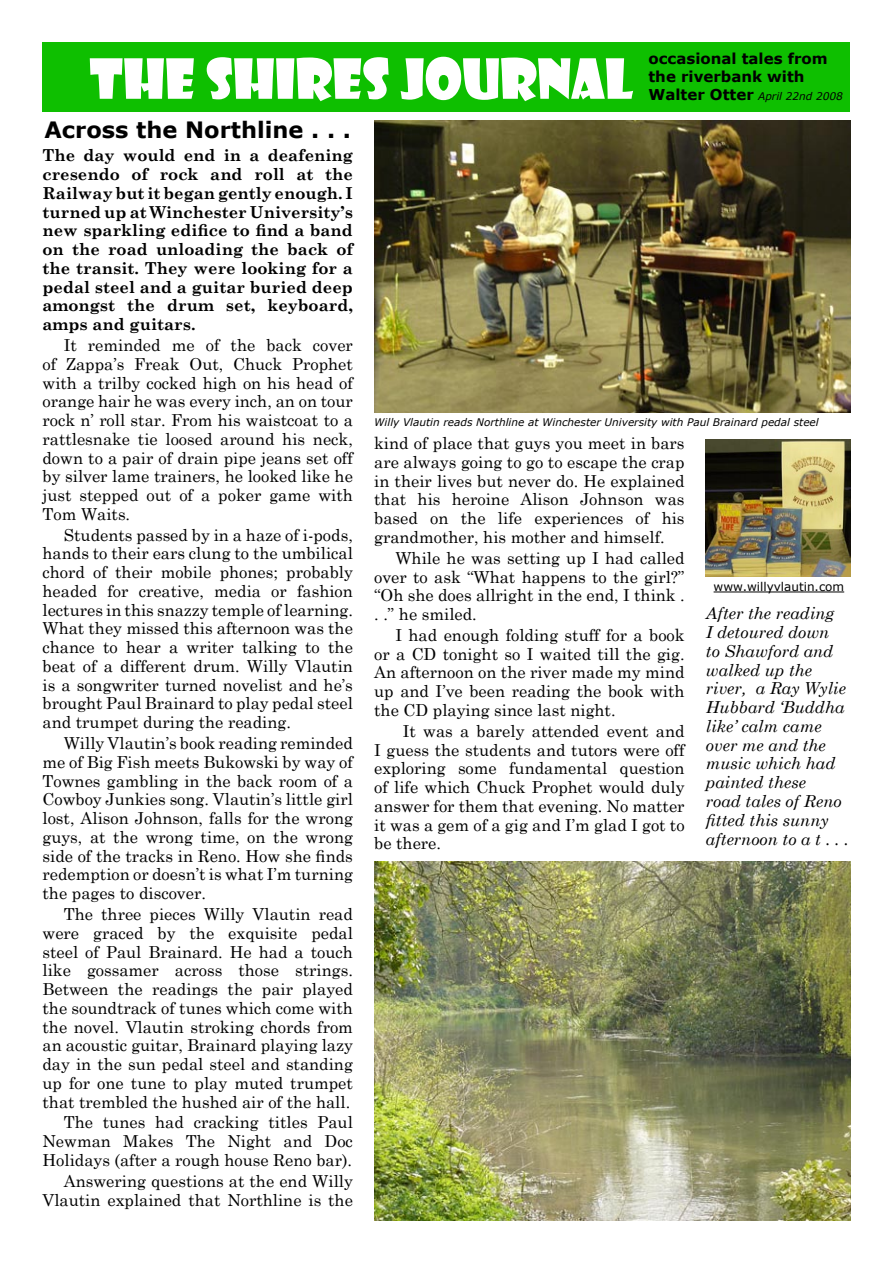
<style>
.page{position:relative;width:893px;height:1263px;background:#fff}
.page>*{position:absolute;margin:0;border:0;box-sizing:border-box;transform-origin:0 0}
.t1{font:54px "Showcard Gothic";color:#fff}
.t2{font:700 22.5px "Verdana";color:#000}
.t3{font:16.5px/18.8px "Century Schoolbook";color:#000;text-align:justify}
.t4{font:700 16.5px/18.8px "Century Schoolbook";color:#000;text-align:justify}
.t5{font:italic 16.5px/18.8px "Century Schoolbook";color:#000}
.t6{font:700 15px "Verdana";color:#000}
.t7{font:12px "Verdana";color:#000}
.t8{font:italic 10.5px "Verdana";color:#000}
</style>
<div class="page">
<img style="left:706px;top:440px;width:144px;height:136px">
<img style="left:374px;top:121px;width:476px;height:291px">
<div style="left:43px;top:43px;width:807px;height:69px;background:#0ebf00"></div>
<img style="left:374px;top:862px;width:476px;height:358px">
<hr style="left:714px;top:592px;width:130px;height:1px;background:#000">
<p class="t1" style="left:89px;top:43px;width:545px">THE SHIRES JOURNAL</p>
<p class="t6" style="left:648px;top:49px;width:181px">occasional tales from</p>
<p class="t6" style="left:648px;top:67px;width:158px">the riverbank with</p>
<p class="t6" style="left:648px;top:85px;width:107px">Walter Otter</p>
<p class="t8" style="left:758px;top:90px;width:86px">April 22nd 2008</p>
<p class="t2" style="left:45px;top:116px;width:308px">Across the Northline . . .</p>
<p class="t4" style="left:43px;top:145px;width:312px">The day would end in a deafening cresendo of rock and roll at the Railway but it began gently enough. I turned up at Winchester University’s new sparkling edifice to find a band on the road unloading the back of the transit. They were looking for a pedal steel and a guitar buried deep amongst the drum set, keyboard, amps and guitars.</p>
<p class="t3" style="left:43px;top:334px;width:312px;text-indent:21px">It reminded me of the back cover of Zappa’s Freak Out, Chuck Prophet with a trilby cocked high on his head of orange hair he was every inch, an on tour rock n’ roll star. From his waistcoat to a rattlesnake tie loosed around his neck, down to a pair of drain pipe jeans set off by silver lame trainers, he looked like he just stepped out of a poker game with Tom Waits.</p>
<p class="t3" style="left:43px;top:524px;width:312px;text-indent:21px">Students passed by in a haze of i-pods, hands to their ears clung to the umbilical chord of their mobile phones; probably headed for creative, media or fashion lectures in this snazzy temple of learning.<br>What they missed this afternoon was the chance to hear a writer talking to the beat of a different drum. Willy Vlautin is a songwriter turned novelist and he’s brought Paul Brainard to play pedal steel and trumpet during the reading.</p>
<p class="t3" style="left:43px;top:732px;width:312px;text-indent:21px">Willy Vlautin’s book reading reminded me of Big Fish meets Bukowski by way of Townes gambling in the back room of a Cowboy Junkies song. Vlautin’s little girl lost, Alison Johnson, falls for the wrong guys, at the wrong time, on the wrong side of the tracks in Reno. How she finds redemption or doesn’t is what I’m turning the pages to discover.</p>
<p class="t3" style="left:43px;top:903px;width:312px;text-indent:21px">The three pieces Willy Vlautin read were graced by the exquisite pedal steel of Paul Brainard. He had a touch like gossamer across those strings.<br>Between the readings the pair played the soundtrack of tunes which come with the novel. Vlautin stroking chords from an acoustic guitar, Brainard playing lazy day in the sun pedal steel and standing up for one tune to play muted trumpet that trembled the hushed air of the hall.</p>
<p class="t3" style="left:43px;top:1112px;width:312px;text-indent:21px">The tunes had cracking titles Paul Newman Makes The Night and Doc Holidays (after a rough house Reno bar).</p>
<p class="t3" style="left:43px;top:1170px;width:312px;text-align:right">Answering questions at the end Willy<br>Vlautin explained that Northline is the</p>
<p class="t8" style="left:374px;top:416px;width:446px">Willy Vlautin reads Northline at Winchester University with Paul Brainard pedal steel</p>
<p class="t3" style="left:374px;top:432px;width:312px">kind of place that guys you meet in bars are always going to go to escape the crap in their lives but never do. He explained that his heroine Alison Johnson was based on the life experiences of his grandmother, his mother and himself.</p>
<p class="t3" style="left:374px;top:547px;width:312px;text-indent:21px">While he was setting up I had called over to ask “What happens to the girl?” “Oh she does allright in the end, I think . . .” he smiled.</p>
<p class="t3" style="left:374px;top:624px;width:312px;text-indent:21px">I had enough folding stuff for a book or a CD tonight so I waited till the gig.<br>An afternoon on the river made my mind up and I’ve been reading the book with the CD playing since last night.</p>
<p class="t3" style="left:374px;top:720px;width:312px;text-indent:29px">It was a barely attended event and I guess the students and tutors were off exploring some fundamental question of life which Chuck Prophet would duly answer for them that evening. No matter it was a gem of a gig and I’m glad I got to be there.</p>
<p class="t7" style="left:714px;top:579px;width:132px">www.willyvlautin.com</p>
<p class="t5" style="left:706px;top:603px;width:144px">After the reading<br>I detoured down<br>to Shawford and walked up the river, a Ray Wylie<br>Hubbard ‘Buddha like’ calm came over me and the music which had painted these<br>road tales of Reno fitted this sunny afternoon to a t . . .</p>
</div>
